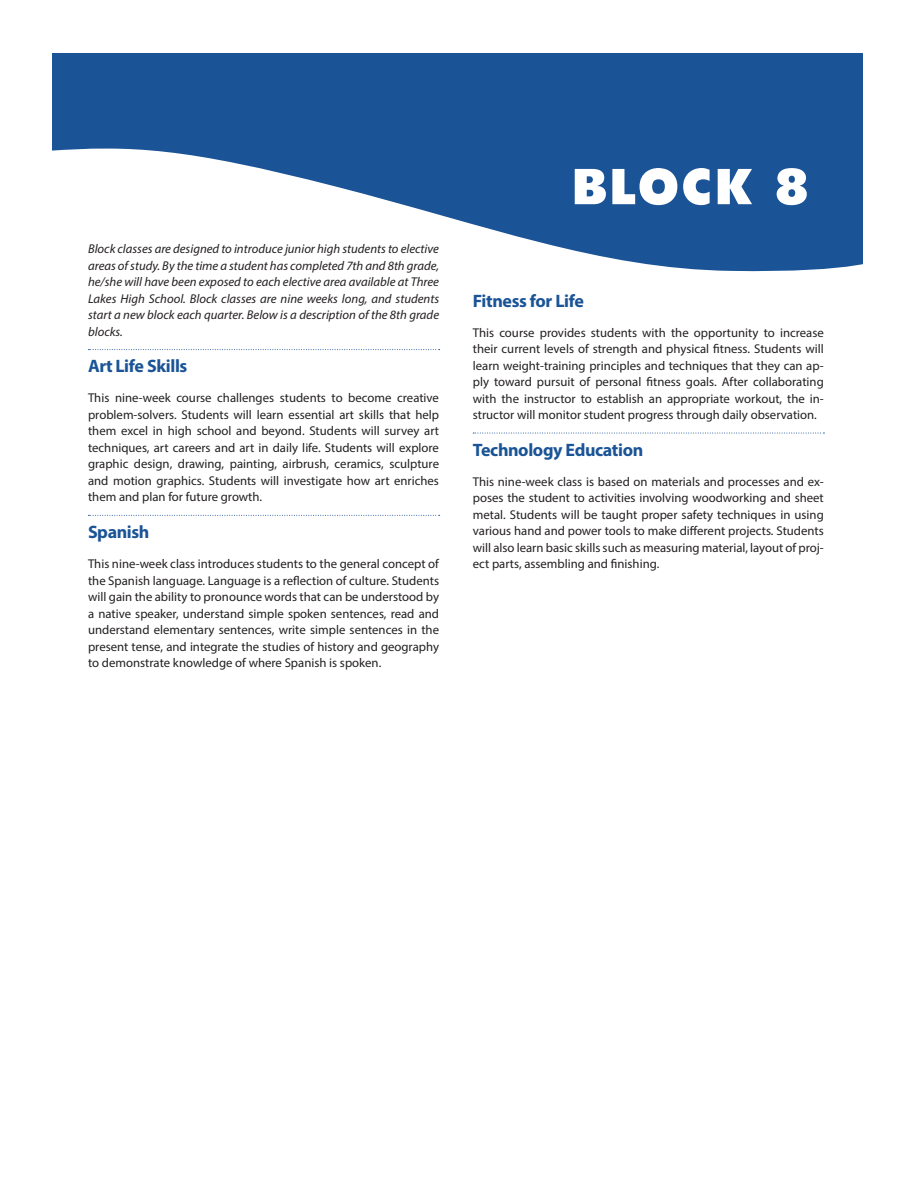
<style>
.page{position:relative;width:918px;height:1188px;background:#fff}
.page>*{position:absolute;margin:0;border:0;box-sizing:border-box;transform-origin:0 0}
.t1{font:54px "Tw Cen MT Ult Bd";letter-spacing:.005em;color:#fff}
.Header_New{font:700 18px "Myriad Pro";letter-spacing:-.02em;color:#1a5496}
.Description_With_Line{font:12.75px/16.5px "Myriad Pro";color:#231f20;text-align:justify}
.Description_Body_New{font:12.75px/16.5px "Myriad Pro";color:#231f20;text-align:justify}
.Description_With_Line-2{font:italic 12.75px/16.5px "Myriad Pro";color:#231f20;text-align:justify}
</style>
<div class="page">
<div style="left:52px;top:54px;width:810px;height:337px;background:#1a5496"></div>
<svg style="left:52px;top:145px;width:811px;height:371px;fill:#fff"></svg>
<svg style="left:88px;top:349px;width:352px;height:1px"></svg>
<svg style="left:88px;top:515px;width:352px;height:1px"></svg>
<svg style="left:473px;top:433px;width:351px;height:1px"></svg>
<p class="Description_With_Line-2" style="left:88px;top:240px;width:353px">Block classes are designed to introduce junior high students to elective areas of study. By the time a student has completed 7th and 8th grade, he/she will have been exposed to each elective area available at Three Lakes High School. Block classes are nine weeks long, and students start a new block each quarter. Below is a description of the 8th grade blocks.</p>
<p class="Header_New" style="left:88px;top:355px;width:101px">Art Life Skills</p>
<p class="Description_With_Line" style="left:88px;top:390px;width:353px">This nine-week course challenges students to become creative problem-solvers. Students will learn essential art skills that help them excel in high school and beyond. Students will survey art techniques, art careers and art in daily life. Students will explore graphic design, drawing, painting, airbrush, ceramics, sculpture and motion graphics. Students will investigate how art enriches them and plan for future growth.</p>
<p class="Header_New" style="left:88px;top:520px;width:63px">Spanish</p>
<p class="Description_Body_New" style="left:88px;top:555px;width:353px">This nine-week class introduces students to the general concept of the Spanish language. Language is a reflection of culture. Students will gain the ability to pronounce words that can be understood by a native speaker, understand simple spoken sentences, read and understand elementary sentences, write simple sentences in the present tense, and integrate the studies of history and geography to demonstrate knowledge of where Spanish is spoken.</p>
<p class="t1" style="left:571px;top:152px;width:242px">BLOCK 8</p>
<p class="Header_New" style="left:473px;top:289px;width:113px">Fitness for Life</p>
<p class="Description_With_Line" style="left:473px;top:324px;width:353px">This course provides students with the opportunity to increase their current levels of strength and physical fitness. Students will learn weight-training principles and techniques that they can ap&shy;ply toward pursuit of personal fitness goals. After collaborating with the instructor to establish an appropriate workout, the in&shy;structor will monitor student progress through daily observation.</p>
<p class="Header_New" style="left:473px;top:438px;width:172px">Technology Education</p>
<p class="Description_Body_New" style="left:473px;top:473px;width:353px">This nine-week class is based on materials and processes and ex&shy;poses the student to activities involving woodworking and sheet metal. Students will be taught proper safety techniques in using various hand and power tools to make different projects. Students will also learn basic skills such as measuring material, layout of proj&shy;ect parts, assembling and finishing.</p>
</div>
